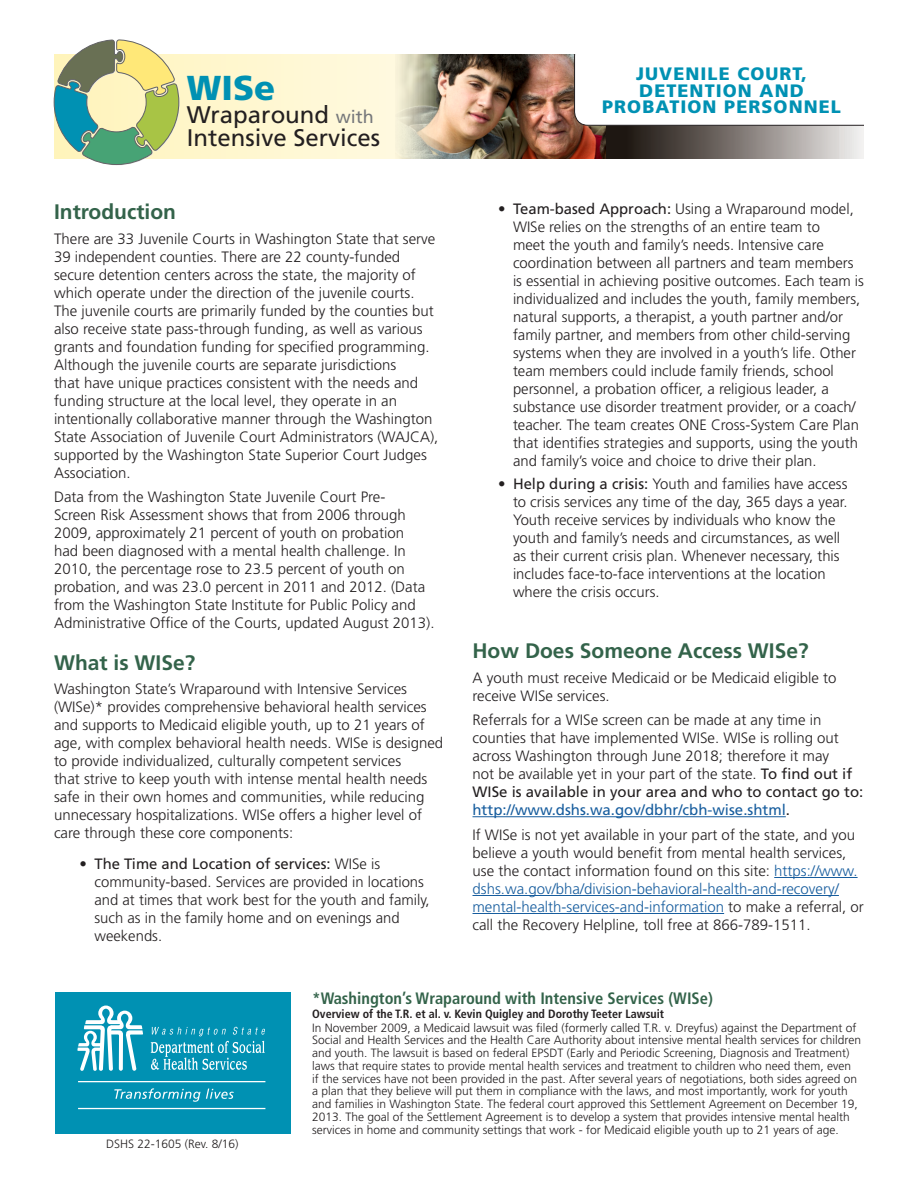
<style>
.page{position:relative;width:918px;height:1188px;background:#fff}
.page>*{position:absolute;margin:0;border:0;box-sizing:border-box;transform-origin:0 0}
.t1{font:900 34.65px "Frutiger LT Std";color:#0091b3}
.t2{font:24px "Frutiger LT Std";color:#231f20}
.Green_Heading{font:700 21px "Frutiger LT Std";color:#33634a}
.t3{font:900 18px/16.5px "Frutiger LT Std";letter-spacing:.06em;color:#0091b3;text-align:center}
.Green_Heading-2{font:700 condensed 16.5px "Frutiger LT Std";color:#33634a}
.Body_Text{font:300 15px/18px "Frutiger LT Std";color:#231f20}
.Indent_Body{font:300 15px/18px "Frutiger LT Std";color:#231f20}
.Body_Text-2{font:300 12px/12.8px "Frutiger LT Std";color:#231f20}
.Green_Heading-3{font:700 condensed 12px "Frutiger LT Std";color:#231f20}
.s1{font-size:18px;color:#76787b}
.s2{font-weight:400}
.s3{font-weight:400;color:#175d9e}
.s4{color:#175d9e}
</style>
<div class="page">
<div style="left:55px;top:54px;width:620px;height:105px;background:#fff8d4"></div>
<img style="left:396px;top:54px;width:210px;height:105px">
<div style="left:606px;top:110px;width:274px;height:49px;background:linear-gradient(to right,#0c0300,#fdfaf9)"></div>
<hr style="left:472px;top:816px;width:314px;height:1px;background:#175d9e">
<hr style="left:774px;top:877px;width:84px;height:1px;background:#175d9e">
<hr style="left:472px;top:895px;width:367px;height:1px;background:#175d9e">
<hr style="left:472px;top:913px;width:252px;height:1px;background:#175d9e">
<svg style="left:54px;top:40px;width:126px;height:125px"></svg>
<div style="left:575px;top:43px;width:303px;height:82px;background:#fff;border-radius:14px"></div>
<div style="left:574px;top:42px;width:305px;height:84px;border:1px solid #231f20;border-radius:14px"></div>
<div style="left:529px;top:21px;width:365px;height:33px;background:#fff"></div>
<div style="left:864px;top:33px;width:35px;height:146px;background:#fff"></div>
<div style="left:55px;top:992px;width:235px;height:142px;background:#0091b3"></div>
<svg style="left:151px;top:1027px;width:114px;height:43px"></svg>
<svg style="left:77px;top:1006px;width:66px;height:65px"></svg>
<hr style="left:78px;top:1081px;width:187px;height:1px;background:#fff">
<hr style="left:78px;top:1108px;width:187px;height:1px;background:#fff">
<svg style="left:114px;top:1088px;width:120px;height:14px"></svg>
<p class="t1" style="left:187px;top:67px;width:90px">WISe</p>
<p class="t2" style="left:187px;top:100px;width:188px">Wraparound <span class="s1">with</span></p>
<p class="t2" style="left:187px;top:124px;width:195px">Intensive Services</p>
<p class="Green_Heading" style="left:54px;top:199px;width:124px">Introduction</p>
<p class="Body_Text" style="left:54px;top:230px;width:386px">There are 33 Juvenile Courts in Washington State that serve 39 independent counties. There are 22 county-funded secure detention centers across the state, the majority of which operate under the direction of the juvenile courts.<br>The juvenile courts are primarily funded by the counties but also receive state pass-through funding, as well as various grants and foundation funding for specified programming.<br>Although the juvenile courts are separate jurisdictions<br>that have unique practices consistent with the needs and funding structure at the local level, they operate in an intentionally collaborative manner through the Washington State Association of Juvenile Court Administrators (WAJCA), supported by the Washington State Superior Court Judges Association.</p>
<p class="Body_Text" style="left:54px;top:488px;width:382px">Data from the Washington State Juvenile Court Pre-<br>Screen Risk Assessment shows that from 2006 through 2009, approximately 21 percent of youth on probation<br>had been diagnosed with a mental health challenge. In 2010, the percentage rose to 23.5 percent of youth on probation, and was 23.0 percent in 2011 and 2012. (Data from the Washington State Institute for Public Policy and Administrative Office of the Courts, updated August 2013).</p>
<p class="Green_Heading" style="left:54px;top:650px;width:143px">What is WISe?</p>
<p class="Body_Text" style="left:54px;top:680px;width:391px">Washington State’s Wraparound with Intensive Services (WISe)* provides comprehensive behavioral health services and supports to Medicaid eligible youth, up to 21 years of age, with complex behavioral health needs. WISe is designed to provide individualized, culturally competent services<br>that strive to keep youth with intense mental health needs safe in their own homes and communities, while reducing unnecessary hospitalizations. WISe offers a higher level of care through these core components:</p>
<p class="Indent_Body" style="left:94px;top:855px;width:337px;text-indent:-15px">• <span class="s2">The Time and Location of services:</span> WISe is community-based. Services are provided in locations and at times that work best for the youth and family, such as in the family home and on evenings and weekends.</p>
<p class="t3" style="left:602px;top:66px;width:240px">JUVENILE COURT,<br>DETENTION AND<br>PROBATION PERSONNEL</p>
<p class="Indent_Body" style="left:513px;top:200px;width:352px;text-indent:-15px">• <span class="s2">Team-based Approach:</span> Using a Wraparound model, WISe relies on the strengths of an entire team to<br>meet the youth and family’s needs. Intensive care coordination between all partners and team members is essential in achieving positive outcomes. Each team is individualized and includes the youth, family members, natural supports, a therapist, a youth partner and/or family partner, and members from other child-serving systems when they are involved in a youth’s life. Other team members could include family friends, school personnel, a probation officer, a religious leader, a substance use disorder treatment provider, or a coach/ teacher. The team creates ONE Cross-System Care Plan that identifies strategies and supports, using the youth and family’s voice and choice to drive their plan.</p>
<p class="Indent_Body" style="left:513px;top:475px;width:336px;text-indent:-15px">• <span class="s2">Help during a crisis:</span> Youth and families have access to crisis services any time of the day, 365 days a year.<br>Youth receive services by individuals who know the youth and family’s needs and circumstances, as well as their current crisis plan. Whenever necessary, this includes face-to-face interventions at the location where the crisis occurs.</p>
<p class="Green_Heading" style="left:472px;top:638px;width:338px">How Does Someone Access WISe?</p>
<p class="Body_Text" style="left:472px;top:669px;width:365px">A youth must receive Medicaid or be Medicaid eligible to receive WISe services.</p>
<p class="Body_Text" style="left:472px;top:711px;width:392px">Referrals for a WISe screen can be made at any time in counties that have implemented WISe. WISe is rolling out across Washington through June 2018; therefore it may<br>not be available yet in your part of the state. <span class="s2">To find out if WISe is available in your area and who to contact go to: </span><span class="s3">http://www.dshs.wa.gov/dbhr/cbh-wise.shtml</span><span class="s2">.</span></p>
<p class="Body_Text" style="left:472px;top:826px;width:393px">If WISe is not yet available in your part of the state, and you believe a youth would benefit from mental health services, use the contact information found on this site: <span class="s4">https://www. dshs.wa.gov/bha/division-behavioral-health-and-recovery/ mental-health-services-and-information</span> to make a referral, or call the Recovery Helpline, toll free at 866-789-1511.</p>
<p class="Body_Text-2" style="left:106px;top:1138px;width:134px">DSHS 22-1605 (Rev. 8/16)</p>
<p class="Green_Heading-2" style="left:312px;top:989px;width:402px">*Washington’s Wraparound with Intensive Services (WISe)</p>
<p class="Green_Heading-3" style="left:312px;top:1007px;width:354px">Overview of the T.R. et al. v. Kevin Quigley and Dorothy Teeter Lawsuit</p>
<p class="Body_Text-2" style="left:312px;top:1021px;width:550px">In November 2009, a Medicaid lawsuit was filed (formerly called T.R. v. Dreyfus) against the Department of Social and Health Services and the Health Care Authority about intensive mental health services for children and youth. The lawsuit is based on federal EPSDT (Early and Periodic Screening, Diagnosis and Treatment) laws that require states to provide mental health services and treatment to children who need them, even<br>if the services have not been provided in the past. After several years of negotiations, both sides agreed on a plan that they believe will put them in compliance with the laws, and most importantly, work for youth and families in Washington State. The federal court approved this Settlement Agreement on December 19, 2013. The goal of the Settlement Agreement is to develop a system that provides intensive mental health services in home and community settings that work - for Medicaid eligible youth up to 21 years of age.</p>
</div>
